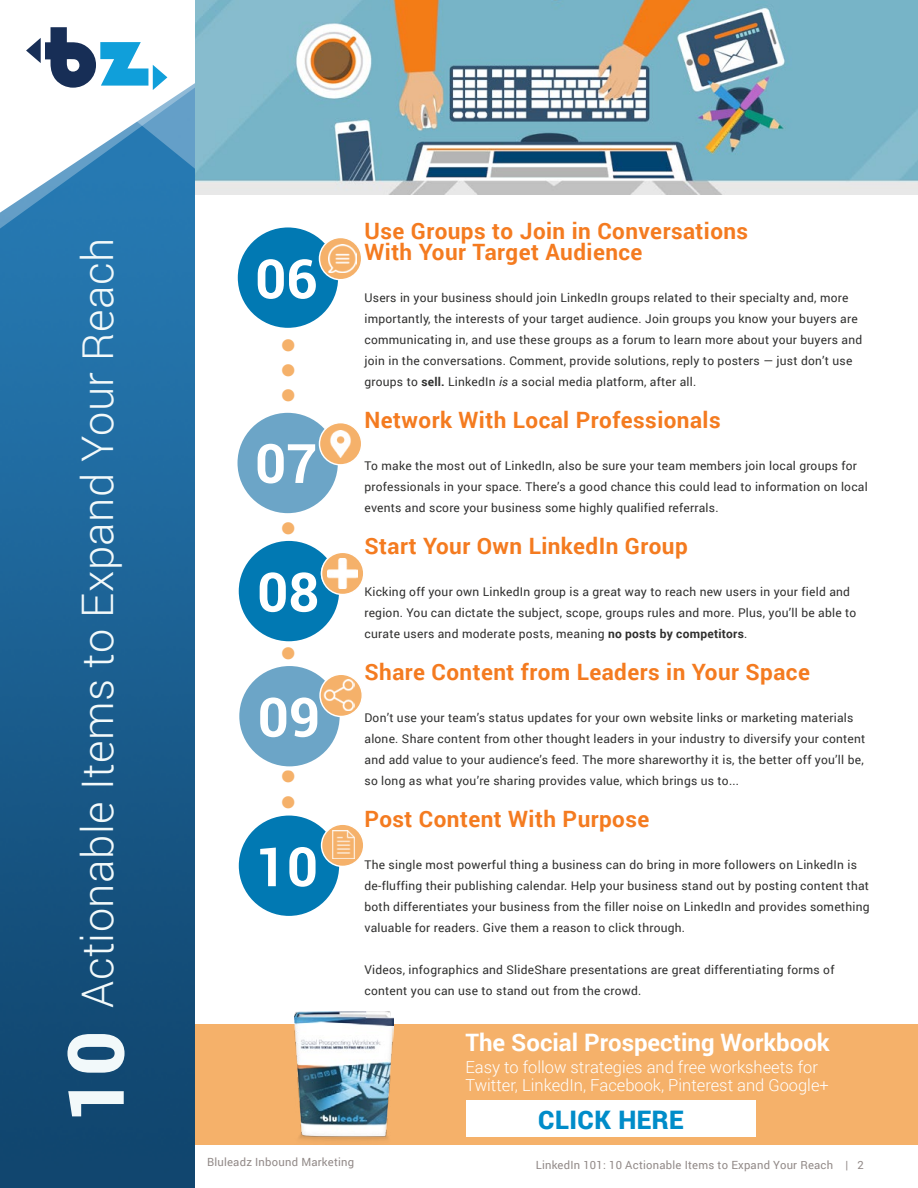
<style>
.page{position:relative;width:918px;height:1188px;background:#fff}
.page>*{position:absolute;margin:0;border:0;box-sizing:border-box;transform-origin:0 0}
.t1{font:700 54.3px "Roboto";color:#fff}
.t2{font:300 43.5px "Roboto";letter-spacing:.01em;color:#f2f9fa}
.t3{font:900 25.5px "Roboto";letter-spacing:.02em;color:#008cc9}
.t4{font:700 24px "Roboto";color:#fff}
.t5{font:700 22.5px/21px "Roboto";letter-spacing:.02em;color:#f47b20}
.t6{font:21px/25.2px "Wingdings";color:#f5b16a;text-align:justify}
.t7{font:300 16.5px/18px "Roboto";color:#fff}
.t8{font:12px/21px "Roboto";letter-spacing:.02em;color:#30302f}
.t9{font:11.25px "Roboto";letter-spacing:.02em;color:#928a88}
.s1{font-weight:900;font-size:78px}
.s2{font-weight:700}
.s3{font-style:italic}
</style>
<div class="page">
<div style="left:236px;top:226px;width:104px;height:104px;background:#0179b3;border-radius:50%"></div>
<div style="left:234px;top:224px;width:108px;height:108px;border:4px solid #fff;border-radius:50%"></div>
<div style="left:236px;top:411px;width:104px;height:104px;background:#6ca5c7;border-radius:50%"></div>
<div style="left:234px;top:409px;width:108px;height:108px;border:4px solid #fff;border-radius:50%"></div>
<div style="left:237px;top:539px;width:104px;height:104px;background:#0179b3;border-radius:50%"></div>
<div style="left:235px;top:537px;width:108px;height:108px;border:4px solid #fff;border-radius:50%"></div>
<div style="left:237px;top:664px;width:105px;height:104px;background:#6ca5c7;border-radius:50%"></div>
<div style="left:235px;top:662px;width:109px;height:108px;border:4px solid #fff;border-radius:50%"></div>
<div style="left:237px;top:814px;width:104px;height:104px;background:#0179b3;border-radius:50%"></div>
<div style="left:235px;top:812px;width:108px;height:108px;border:4px solid #fff;border-radius:50%"></div>
<img style="left:195px;top:0;width:723px;height:195px">
<div style="left:195px;top:1024px;width:723px;height:120px;background:#f5b16a"></div>
<svg style="left:322px;top:824px;width:42px;height:42px"></svg>
<div style="left:321px;top:823px;width:43px;height:44px;border:1px solid #fff;border-radius:50%"></div>
<img style="left:330px;top:831px;width:27px;height:28px">
<svg style="left:320px;top:674px;width:42px;height:43px"></svg>
<div style="left:319px;top:674px;width:44px;height:43px;border:1px solid #fff;border-radius:50%"></div>
<svg style="left:322px;top:552px;width:42px;height:43px"></svg>
<div style="left:321px;top:552px;width:43px;height:43px;border:1px solid #fff;border-radius:50%"></div>
<svg style="left:319px;top:423px;width:43px;height:42px"></svg>
<div style="left:319px;top:422px;width:43px;height:44px;border:1px solid #fff;border-radius:50%"></div>
<svg style="left:319px;top:237px;width:43px;height:43px"></svg>
<div style="left:319px;top:237px;width:43px;height:43px;border:1px solid #fff;border-radius:50%"></div>
<img style="left:328px;top:245px;width:28px;height:28px">
<img style="left:327px;top:430px;width:27px;height:27px">
<img style="left:327px;top:558px;width:31px;height:31px">
<img style="left:324px;top:680px;width:31px;height:31px">
<div style="left:466px;top:1101px;width:290px;height:36px;background:#fff"></div>
<img style="left:295px;top:1011px;width:98px;height:130px">
<img style="left:0;top:233px;width:195px;height:955px">
<div style="left:0;top:216px;width:195px;height:17px;background:#2577b0"></div>
<svg style="left:0;top:27px;width:195px;height:189px"></svg>
<h2 class="t2" style="left:68px;top:1122px;width:886px;rotate:-90deg"><span class="s1">10</span> Actionable Items to Expand Your Reach</h2>
<h1 class="t1" style="left:255px;top:241px;width:64px">06</h1>
<h3 class="t6" style="left:280px;top:333px;width:17px">● ● ●</h3>
<h1 class="t1" style="left:255px;top:425px;width:64px">07</h1>
<h3 class="t6" style="left:280px;top:459px;width:17px">●</h3>
<h3 class="t6" style="left:280px;top:516px;width:17px">●</h3>
<h1 class="t1" style="left:257px;top:554px;width:64px">08</h1>
<h3 class="t6" style="left:280px;top:641px;width:17px">●</h3>
<h1 class="t1" style="left:258px;top:679px;width:64px">09</h1>
<h1 class="t1" style="left:256px;top:829px;width:64px">10</h1>
<h3 class="t5" style="left:364px;top:219px;width:385px">Use Groups to Join in Conversations<br>With Your Target Audience</h3>
<p class="t8" style="left:364px;top:287px;width:499px">Users in your business should join LinkedIn groups related to their specialty and, more importantly, the interests of your target audience. Join groups you know your buyers are communicating in, and use these groups as a forum to learn more about your buyers and join in the conversations. Comment, provide solutions, reply to posters — just don’t use groups to <span class="s2">sell.</span> LinkedIn <span class="s3">is</span> a social media platform, after all.</p>
<h3 class="t5" style="left:364px;top:408px;width:358px">Network With Local Professionals</h3>
<p class="t8" style="left:364px;top:455px;width:505px">To make the most out of LinkedIn, also be sure your team members join local groups for professionals in your space. There’s a good chance this could lead to information on local events and score your business some highly qualified referrals.</p>
<h3 class="t5" style="left:364px;top:534px;width:325px">Start Your Own LinkedIn Group</h3>
<p class="t8" style="left:364px;top:581px;width:493px">Kicking off your own LinkedIn group is a great way to reach new users in your field and region. You can dictate the subject, scope, groups rules and more. Plus, you’ll be able to curate users and moderate posts, meaning <span class="s2">no posts by competitors</span>.</p>
<h3 class="t5" style="left:364px;top:660px;width:447px">Share Content from Leaders in Your Space</h3>
<p class="t8" style="left:364px;top:707px;width:502px">Don’t use your team’s status updates for your own website links or marketing materials alone. Share content from other thought leaders in your industry to diversify your content and add value to your audience’s feed. The more shareworthy it is, the better off you’ll be, so long as what you’re sharing provides value, which brings us to...</p>
<h3 class="t5" style="left:364px;top:807px;width:286px">Post Content With Purpose</h3>
<p class="t8" style="left:364px;top:854px;width:507px">The single most powerful thing a business can do bring in more followers on LinkedIn is de-fluffing their publishing calendar. Help your business stand out by posting content that both differentiates your business from the filler noise on LinkedIn and provides something valuable for readers. Give them a reason to click through.</p>
<p class="t8" style="left:364px;top:959px;width:472px">Videos, infographics and SlideShare presentations are great differentiating forms of content you can use to stand out from the crowd.</p>
<h3 class="t4" style="left:465px;top:1025px;width:366px">The Social Prospecting Workbook</h3>
<h3 class="t7" style="left:465px;top:1058px;width:365px">Easy to follow strategies and free worksheets for<br>Twitter, LinkedIn, Facebook, Pinterest and Google+</h3>
<h3 class="t3" style="left:538px;top:1102px;width:147px">CLICK HERE</h3>
<p class="t9" style="left:207px;top:1154px;width:149px">Bluleadz Inbound Marketing</p>
<p class="t9" style="left:536px;top:1158px;width:330px">LinkedIn 101: 10 Actionable Items to Expand Your Reach | 2</p>
</div>
